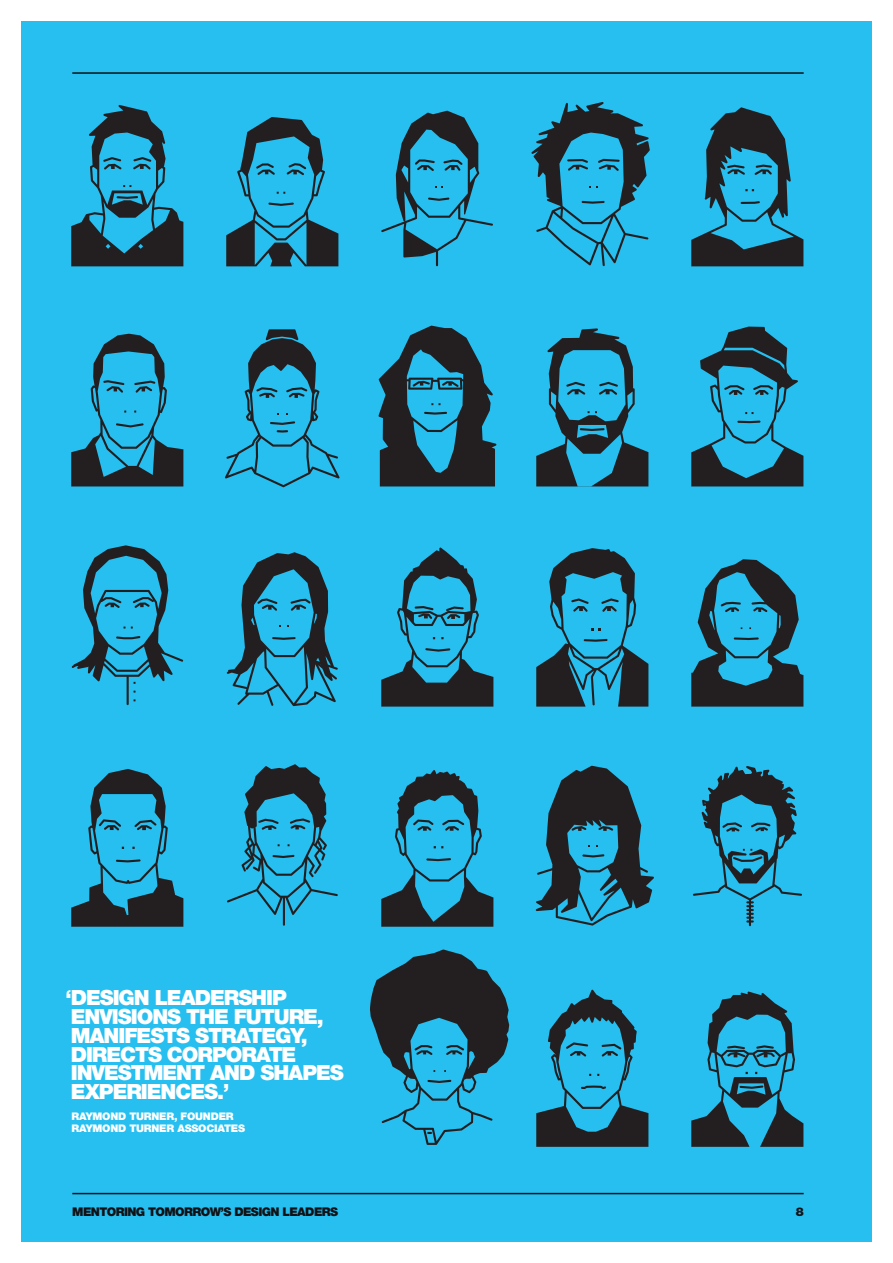
<style>
.page{position:relative;width:893px;height:1263px;background:#fff}
.page>*{position:absolute;margin:0;border:0;box-sizing:border-box;transform-origin:0 0}
.t1{font:900 21px "Helvetica Neue LT Pro";color:#fff}
.t2{font:900 12px "Helvetica Neue LT Pro";letter-spacing:-.05em;color:#101216}
.Quote_name{font:900 10.5px "Helvetica Neue LT Pro";letter-spacing:-.02em;color:#fff}
</style>
<div class="page">
<div style="left:21px;top:21px;width:851px;height:1221px;background:#26bff0"></div>
<svg style="left:71px;top:105px;width:112px;height:161px"></svg>
<svg style="left:226px;top:117px;width:112px;height:149px"></svg>
<svg style="left:381px;top:111px;width:112px;height:155px"></svg>
<svg style="left:691px;top:107px;width:112px;height:159px"></svg>
<svg style="left:71px;top:334px;width:112px;height:152px"></svg>
<svg style="left:536px;top:328px;width:112px;height:158px"></svg>
<svg style="left:691px;top:327px;width:112px;height:159px"></svg>
<svg style="left:72px;top:545px;width:111px;height:160px"></svg>
<svg style="left:381px;top:547px;width:112px;height:160px"></svg>
<svg style="left:691px;top:559px;width:112px;height:148px"></svg>
<svg style="left:71px;top:769px;width:112px;height:158px"></svg>
<svg style="left:227px;top:764px;width:111px;height:162px"></svg>
<svg style="left:381px;top:770px;width:112px;height:157px"></svg>
<svg style="left:693px;top:766px;width:109px;height:160px"></svg>
<svg style="left:536px;top:990px;width:112px;height:157px"></svg>
<svg style="left:691px;top:991px;width:112px;height:156px"></svg>
<svg style="left:531px;top:102px;width:119px;height:164px"></svg>
<svg style="left:225px;top:329px;width:115px;height:158px"></svg>
<svg style="left:378px;top:326px;width:118px;height:160px"></svg>
<svg style="left:227px;top:552px;width:111px;height:154px"></svg>
<svg style="left:536px;top:548px;width:112px;height:159px"></svg>
<svg style="left:536px;top:766px;width:118px;height:159px"></svg>
<svg style="left:370px;top:949px;width:139px;height:196px"></svg>
<hr style="left:72px;top:1193px;width:732px;height:1px;background:#101216">
<hr style="left:72px;top:72px;width:732px;height:2px;background:#101216">
<p class="t1" style="left:66px;top:985px;width:34px">‘DESIGN</p>
<p class="t1" style="left:155px;top:985px;width:15px">LEADERSHIP</p>
<p class="t1" style="left:71px;top:1004px;width:54px">ENVISIONS</p>
<p class="t1" style="left:186px;top:1004px;width:15px">THE</p>
<p class="t1" style="left:234px;top:1004px;width:15px">FUTURE</p>
<p class="t1" style="left:317px;top:1004px;width:9px">,</p>
<p class="t1" style="left:71px;top:1022px;width:15px">MANIFESTS</p>
<p class="t1" style="left:195px;top:1022px;width:15px">STRATEG</p>
<p class="t1" style="left:290px;top:1022px;width:19px">Y,</p>
<p class="t1" style="left:71px;top:1041px;width:14px">DIRECTS</p>
<p class="t1" style="left:167px;top:1041px;width:16px">CORPORATE</p>
<p class="t1" style="left:71px;top:1060px;width:49px">INVESTMENT</p>
<p class="t1" style="left:210px;top:1060px;width:16px">AND</p>
<p class="t1" style="left:260px;top:1060px;width:15px">SHAPES</p>
<p class="t1" style="left:71px;top:1079px;width:15px">EXPERIENCES</p>
<p class="t1" style="left:217px;top:1079px;width:14px">.’</p>
<p class="Quote_name" style="left:72px;top:1110px;width:31px">RAYMOND</p>
<p class="Quote_name" style="left:129px;top:1110px;width:16px">TURNER</p>
<p class="Quote_name" style="left:174px;top:1110px;width:22px">, FOUNDER</p>
<p class="Quote_name" style="left:72px;top:1122px;width:31px">RAYMOND</p>
<p class="Quote_name" style="left:129px;top:1122px;width:16px">TURNER</p>
<p class="Quote_name" style="left:177px;top:1122px;width:16px">ASSOCIATES</p>
<p class="t2" style="left:72px;top:1205px;width:267px">MENTORING TOMORROW’S DESIGN LEADERS</p>
</div>
